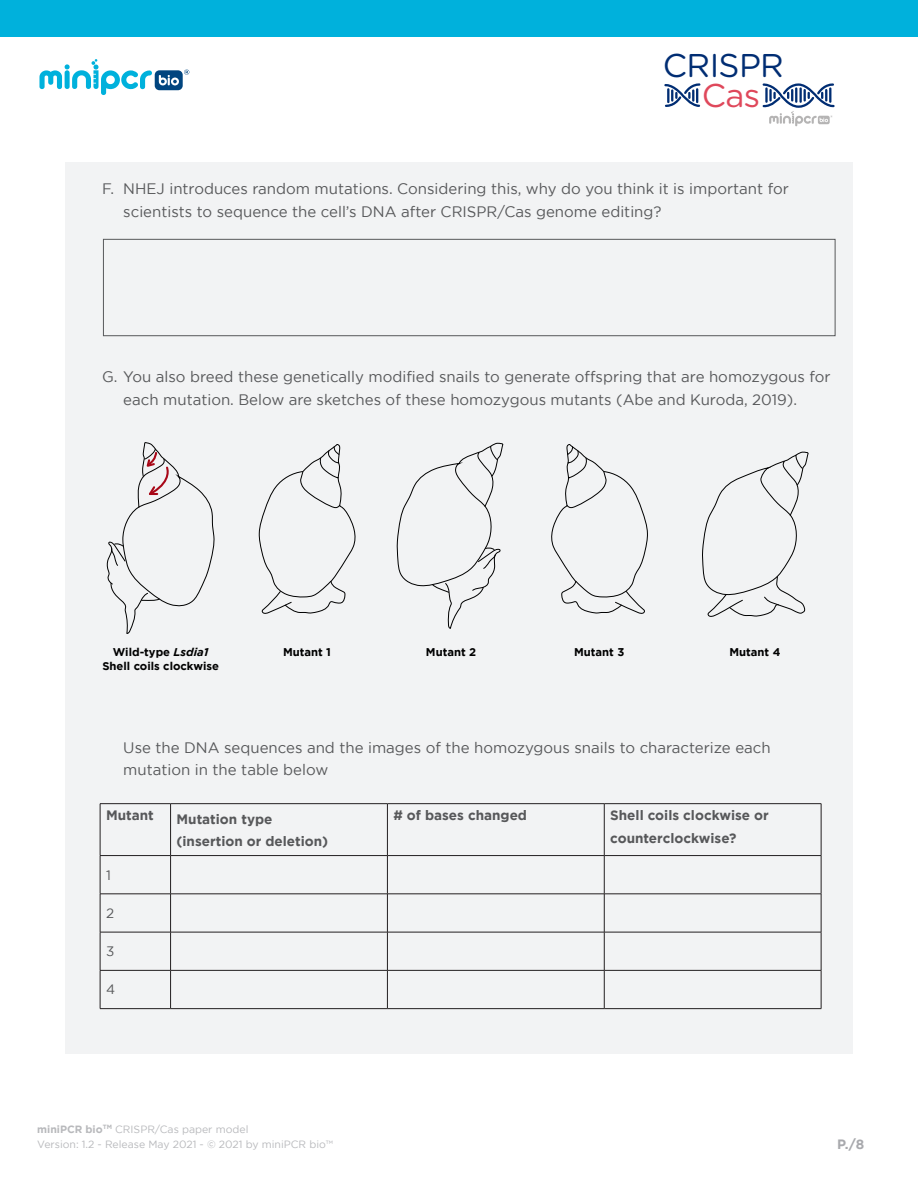
<style>
.page{position:relative;width:918px;height:1188px;background:#fff}
.page>*{position:absolute;margin:0;border:0;box-sizing:border-box;transform-origin:0 0}
.t1{font:32.85px "Gotham Rounded";letter-spacing:-.02em;color:#002d73}
.t2{font:32.85px "Gotham Rounded";color:#df485b}
.CONTENT_-_Regular_Te{font:15.15px/22.5px "AMP Gotham";color:#57585a}
.CONTENT_-_Regular_Te-2{font:700 13.65px/22.5px "AMP Gotham";color:#57585a}
.CONTENT_-_Regular_Te-3{font:13.65px "AMP Gotham";color:#57585a}
.t3{font:700 13.5px "AMP Gotham";color:#a8a9ad}
.t4{font:700 11.25px/13.4px "AMP Gotham";color:#000;text-align:center}
.t5{font:10.5px/15.1px "AMP Gotham";color:#b8b9bc}
.s1{font-family:"Gotham";font-style:italic}
.s2{font-weight:700}
</style>
<div class="page">
<div style="left:0;top:0;width:918px;height:36px;background:#00b1dc"></div>
<svg style="left:39px;top:59px;width:150px;height:36px"></svg>
<svg style="left:664px;top:83px;width:37px;height:24px"></svg>
<svg style="left:762px;top:83px;width:73px;height:43px"></svg>
<div style="left:65px;top:162px;width:787px;height:892px;background:#f2f3f4"></div>
<div style="left:103px;top:239px;width:732px;height:97px;border:1px solid #57585a"></div>
<svg style="left:259px;top:444px;width:97px;height:170px"></svg>
<svg style="left:551px;top:444px;width:97px;height:170px"></svg>
<svg style="left:397px;top:442px;width:106px;height:187px"></svg>
<svg style="left:702px;top:451px;width:107px;height:166px"></svg>
<svg style="left:106px;top:442px;width:109px;height:192px"></svg>
<hr style="left:100px;top:803px;width:71px;height:1px;background:#231f20">
<hr style="left:100px;top:804px;width:1px;height:51px;background:#231f20">
<hr style="left:171px;top:803px;width:216px;height:1px;background:#231f20">
<hr style="left:170px;top:804px;width:1px;height:51px;background:#231f20">
<hr style="left:387px;top:803px;width:217px;height:1px;background:#231f20">
<hr style="left:387px;top:804px;width:1px;height:51px;background:#231f20">
<hr style="left:604px;top:803px;width:217px;height:1px;background:#231f20">
<hr style="left:604px;top:804px;width:1px;height:51px;background:#231f20">
<hr style="left:821px;top:804px;width:1px;height:51px;background:#231f20">
<hr style="left:100px;top:855px;width:71px;height:1px;background:#231f20">
<hr style="left:171px;top:855px;width:216px;height:1px;background:#231f20">
<hr style="left:387px;top:855px;width:217px;height:1px;background:#231f20">
<hr style="left:604px;top:855px;width:217px;height:1px;background:#231f20">
<hr style="left:100px;top:856px;width:1px;height:38px;background:#231f20">
<hr style="left:170px;top:856px;width:1px;height:38px;background:#231f20">
<hr style="left:387px;top:856px;width:1px;height:38px;background:#231f20">
<hr style="left:604px;top:856px;width:1px;height:38px;background:#231f20">
<hr style="left:821px;top:856px;width:1px;height:38px;background:#231f20">
<hr style="left:100px;top:894px;width:71px;height:1px;background:#231f20">
<hr style="left:100px;top:894px;width:1px;height:38px;background:#231f20">
<hr style="left:171px;top:894px;width:216px;height:1px;background:#231f20">
<hr style="left:170px;top:894px;width:1px;height:38px;background:#231f20">
<hr style="left:387px;top:894px;width:217px;height:1px;background:#231f20">
<hr style="left:387px;top:894px;width:1px;height:38px;background:#231f20">
<hr style="left:604px;top:894px;width:217px;height:1px;background:#231f20">
<hr style="left:604px;top:894px;width:1px;height:38px;background:#231f20">
<hr style="left:821px;top:894px;width:1px;height:38px;background:#231f20">
<hr style="left:100px;top:932px;width:71px;height:1px;background:#231f20">
<hr style="left:100px;top:932px;width:1px;height:38px;background:#231f20">
<hr style="left:171px;top:932px;width:216px;height:1px;background:#231f20">
<hr style="left:170px;top:932px;width:1px;height:38px;background:#231f20">
<hr style="left:387px;top:932px;width:217px;height:1px;background:#231f20">
<hr style="left:387px;top:932px;width:1px;height:38px;background:#231f20">
<hr style="left:604px;top:932px;width:217px;height:1px;background:#231f20">
<hr style="left:604px;top:932px;width:1px;height:38px;background:#231f20">
<hr style="left:821px;top:932px;width:1px;height:38px;background:#231f20">
<hr style="left:100px;top:970px;width:71px;height:1px;background:#231f20">
<hr style="left:100px;top:971px;width:1px;height:37px;background:#231f20">
<hr style="left:171px;top:970px;width:216px;height:1px;background:#231f20">
<hr style="left:170px;top:971px;width:1px;height:37px;background:#231f20">
<hr style="left:387px;top:970px;width:217px;height:1px;background:#231f20">
<hr style="left:387px;top:971px;width:1px;height:37px;background:#231f20">
<hr style="left:604px;top:970px;width:217px;height:1px;background:#231f20">
<hr style="left:604px;top:971px;width:1px;height:37px;background:#231f20">
<hr style="left:821px;top:971px;width:1px;height:37px;background:#231f20">
<hr style="left:100px;top:1008px;width:71px;height:1px;background:#231f20">
<hr style="left:171px;top:1008px;width:216px;height:1px;background:#231f20">
<hr style="left:387px;top:1008px;width:217px;height:1px;background:#231f20">
<hr style="left:604px;top:1008px;width:217px;height:1px;background:#231f20">
<h1 class="t1" style="left:663px;top:43px;width:123px">CRISPR</h1>
<h1 class="t2" style="left:702px;top:73px;width:60px">Cas</h1>
<p class="CONTENT_-_Regular_Te" style="left:123px;top:178px;width:667px;text-indent:-21px">F. NHEJ introduces random mutations. Considering this, why do you think it is important for scientists to sequence the cell’s DNA after CRISPR/Cas genome editing?</p>
<p class="CONTENT_-_Regular_Te" style="left:123px;top:366px;width:709px;text-indent:-21px">G. You also breed these genetically modified snails to generate offspring that are homozygous for each mutation. Below are sketches of these homozygous mutants (Abe and Kuroda, 2019).</p>
<p class="t4" style="left:102px;top:645px;width:118px">Wild-type <span class="s1">Lsdia1<br></span>Shell coils clockwise</p>
<p class="t4" style="left:283px;top:645px;width:49px">Mutant 1</p>
<p class="t4" style="left:426px;top:645px;width:52px">Mutant 2</p>
<p class="t4" style="left:574px;top:645px;width:52px">Mutant 3</p>
<p class="t4" style="left:730px;top:645px;width:52px">Mutant 4</p>
<p class="CONTENT_-_Regular_Te" style="left:123px;top:737px;width:649px">Use the DNA sequences and the images of the homozygous snails to characterize each mutation in the table below</p>
<p class="CONTENT_-_Regular_Te-2" style="left:106px;top:804px;width:49px">Mutant</p>
<p class="CONTENT_-_Regular_Te-2" style="left:177px;top:808px;width:97px">Mutation type</p>
<p class="CONTENT_-_Regular_Te-2" style="left:177px;top:830px;width:153px">(insertion or deletion)</p>
<p class="CONTENT_-_Regular_Te-2" style="left:393px;top:804px;width:135px"># of bases changed</p>
<p class="CONTENT_-_Regular_Te-2" style="left:610px;top:804px;width:160px">Shell coils clockwise or counterclockwise?</p>
<p class="CONTENT_-_Regular_Te-3" style="left:106px;top:867px;width:6px">1</p>
<p class="CONTENT_-_Regular_Te-3" style="left:106px;top:906px;width:10px">2</p>
<p class="CONTENT_-_Regular_Te-3" style="left:106px;top:944px;width:10px">3</p>
<p class="CONTENT_-_Regular_Te-3" style="left:106px;top:982px;width:11px">4</p>
<p class="t5" style="left:37px;top:1122px;width:297px"><span class="s2">miniPCR bio</span><sup>TM</sup> CRISPR/Cas paper model<br>Version: 1.2 - Release May 2021 - © 2021 by miniPCR bio™</p>
<p class="t3" style="left:837px;top:1136px;width:28px">P./8</p>
</div>
